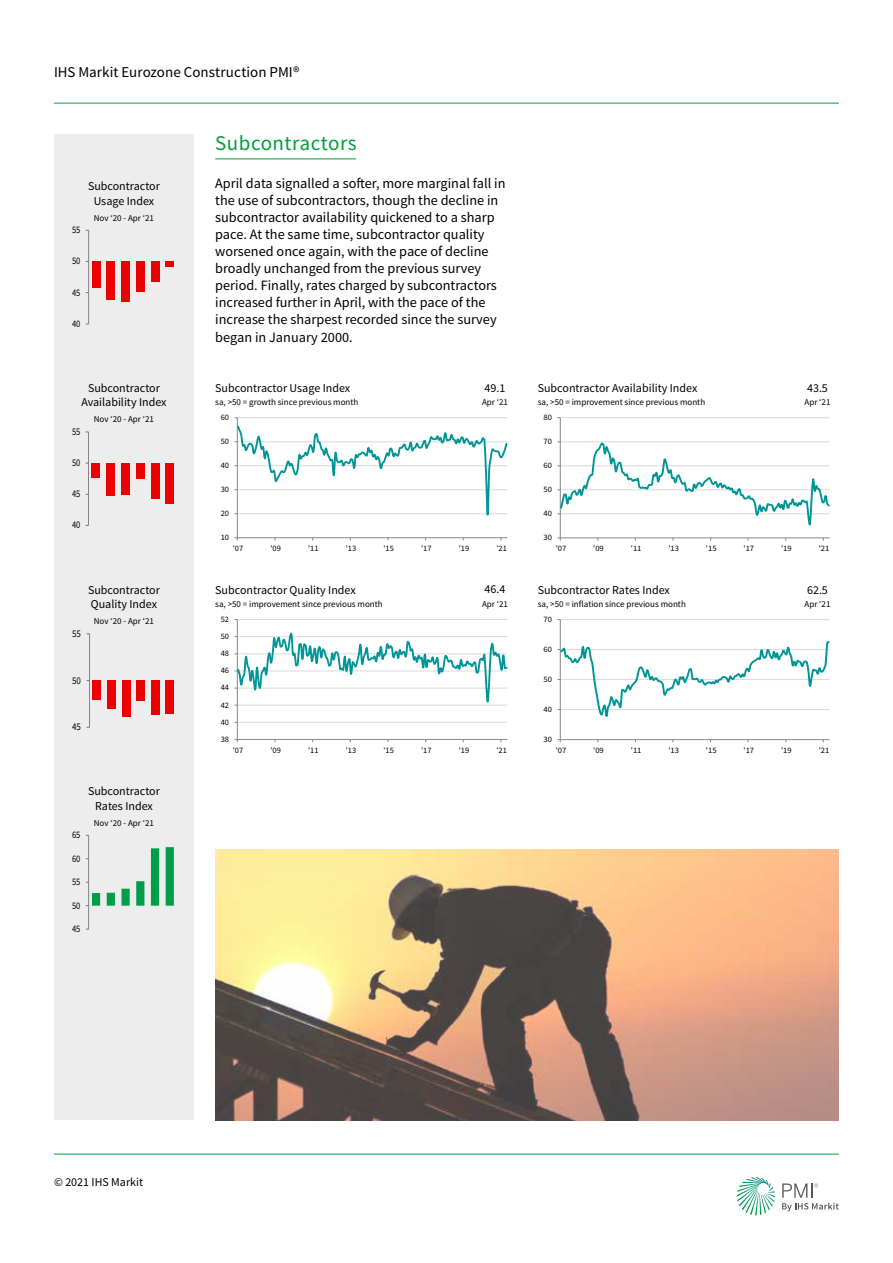
<style>
.page{position:relative;width:893px;height:1263px;background:#fff}
.page>*{position:absolute;margin:0;border:0;box-sizing:border-box;transform-origin:0 0}
.t1{font:21px "Source Sans Pro";letter-spacing:.025em;color:#009e3d}
.t2{font:15px "Source Sans Pro";letter-spacing:.005em;color:#000}
.t3{font:14.25px/17.1px "Source Sans Pro";color:#000}
.t4{font:12px/14.4px "Source Sans Pro";color:#000;text-align:center}
.t5{font:10.2px "Source Sans Pro";letter-spacing:.005em;color:#000;scale:.83 1}
.t6{font:10.2px "Source Sans Pro";letter-spacing:.005em;color:#000;scale:.88 1}
.t7{font:9.9px "Source Sans Pro";letter-spacing:.005em;color:#000;scale:.86 1}
.t8{font:9px "Source Sans Pro";color:#000}
.t9{font:8.25px "Source Sans Pro";letter-spacing:-.005em;color:#000}
.t10{font:8.25px "Source Sans Pro";letter-spacing:-.005em;color:#000;scale:1.04 1}
</style>
<div class="page">
<hr style="left:54px;top:103px;width:785px;height:1px;background:#009e3d">
<svg style="left:737px;top:1177px;width:38px;height:38px"></svg>
<svg style="left:782px;top:1183px;width:57px;height:28px"></svg>
<hr style="left:54px;top:1154px;width:785px;height:1px;background:#009e3d">
<hr style="left:215px;top:159px;width:141px;height:1px;background:#009e3d">
<img style="left:215px;top:850px;width:624px;height:270px">
<hr style="left:237px;top:722px;width:270px;height:1px;background:#d9d9d9">
<hr style="left:237px;top:619px;width:270px;height:1px;background:#d9d9d9">
<hr style="left:237px;top:619px;width:1px;height:120px;background:#868686">
<hr style="left:237px;top:739px;width:270px;height:1px;background:#868686">
<svg style="left:235px;top:632px;width:273px;height:74px"></svg>
<hr style="left:560px;top:417px;width:269px;height:1px;background:#d9d9d9">
<hr style="left:560px;top:418px;width:1px;height:120px;background:#868686">
<hr style="left:560px;top:537px;width:269px;height:1px;background:#868686">
<svg style="left:557px;top:441px;width:273px;height:86px"></svg>
<hr style="left:237px;top:417px;width:270px;height:1px;background:#d9d9d9">
<hr style="left:237px;top:418px;width:1px;height:120px;background:#868686">
<hr style="left:237px;top:537px;width:270px;height:1px;background:#868686">
<svg style="left:235px;top:424px;width:273px;height:91px"></svg>
<hr style="left:560px;top:619px;width:269px;height:1px;background:#d9d9d9">
<hr style="left:560px;top:620px;width:1px;height:120px;background:#868686">
<hr style="left:560px;top:739px;width:269px;height:1px;background:#868686">
<svg style="left:557px;top:640px;width:273px;height:79px"></svg>
<div style="left:54px;top:134px;width:140px;height:986px;background:#ededed"></div>
<div style="left:92px;top:261px;width:8px;height:27px;background:#ed0000"></div>
<div style="left:107px;top:261px;width:8px;height:39px;background:#ed0000"></div>
<div style="left:121px;top:261px;width:9px;height:41px;background:#ed0000"></div>
<div style="left:136px;top:261px;width:8px;height:31px;background:#ed0000"></div>
<div style="left:151px;top:261px;width:8px;height:21px;background:#ed0000"></div>
<div style="left:166px;top:261px;width:8px;height:6px;background:#ed0000"></div>
<hr style="left:88px;top:230px;width:1px;height:94px;background:#868686">
<div style="left:92px;top:463px;width:8px;height:15px;background:#ed0000"></div>
<div style="left:107px;top:463px;width:8px;height:32px;background:#ed0000"></div>
<div style="left:121px;top:463px;width:9px;height:31px;background:#ed0000"></div>
<div style="left:136px;top:463px;width:8px;height:16px;background:#ed0000"></div>
<div style="left:151px;top:463px;width:8px;height:35px;background:#ed0000"></div>
<div style="left:166px;top:463px;width:8px;height:41px;background:#ed0000"></div>
<hr style="left:88px;top:432px;width:1px;height:93px;background:#868686">
<div style="left:93px;top:680px;width:8px;height:20px;background:#ed0000"></div>
<div style="left:107px;top:680px;width:9px;height:29px;background:#ed0000"></div>
<div style="left:122px;top:680px;width:8px;height:36px;background:#ed0000"></div>
<div style="left:137px;top:680px;width:8px;height:21px;background:#ed0000"></div>
<div style="left:151px;top:680px;width:8px;height:35px;background:#ed0000"></div>
<div style="left:166px;top:680px;width:8px;height:34px;background:#ed0000"></div>
<hr style="left:89px;top:634px;width:1px;height:93px;background:#868686">
<hr style="left:88px;top:835px;width:1px;height:94px;background:#868686">
<svg style="left:86px;top:847px;width:88px;height:59px"></svg>
<p class="t2" style="left:54px;top:63px;width:247px">IHS Markit Eurozone Construction PMI®</p>
<p class="t4" style="left:88px;top:179px;width:73px">Subcontractor<br>Usage Index</p>
<p class="t7" style="left:72px;top:224px;width:11px">55</p>
<p class="t7" style="left:72px;top:255px;width:11px">50</p>
<p class="t7" style="left:72px;top:286px;width:11px">45</p>
<p class="t7" style="left:72px;top:317px;width:11px">40</p>
<p class="t8" style="left:94px;top:212px;width:62px">Nov ‘20 - Apr ‘21</p>
<p class="t4" style="left:81px;top:381px;width:87px">Subcontractor<br>Availability Index</p>
<p class="t5" style="left:72px;top:425px;width:12px">55</p>
<p class="t5" style="left:72px;top:456px;width:12px">50</p>
<p class="t5" style="left:72px;top:487px;width:12px">45</p>
<p class="t5" style="left:72px;top:519px;width:12px">40</p>
<p class="t8" style="left:94px;top:414px;width:62px">Nov ‘20 - Apr ‘21</p>
<p class="t4" style="left:88px;top:583px;width:73px;text-align:left">Subcontractor<br>Quality Index</p>
<p class="t8" style="left:94px;top:615px;width:62px">Nov ‘20 - Apr ‘21</p>
<p class="t6" style="left:72px;top:627px;width:12px">55</p>
<p class="t6" style="left:72px;top:674px;width:12px">50</p>
<p class="t6" style="left:72px;top:720px;width:12px">45</p>
<p class="t7" style="left:72px;top:829px;width:11px">65</p>
<p class="t7" style="left:72px;top:852px;width:11px">60</p>
<p class="t7" style="left:72px;top:876px;width:11px">55</p>
<p class="t7" style="left:72px;top:899px;width:11px">50</p>
<p class="t7" style="left:72px;top:922px;width:11px">45</p>
<p class="t4" style="left:88px;top:784px;width:73px">Subcontractor<br>Rates Index</p>
<p class="t8" style="left:94px;top:817px;width:62px">Nov ‘20 - Apr ‘21</p>
<h1 class="t1" style="left:215px;top:130px;width:143px">Subcontractors</h1>
<p class="t3" style="left:215px;top:175px;width:292px">April data signalled a softer, more marginal fall in the use of subcontractors, though the decline in subcontractor availability quickened to a sharp pace. At the same time, subcontractor quality worsened once again, with the pace of decline broadly unchanged from the previous survey period. Finally, rates charged by subcontractors increased further in April, with the pace of the increase the sharpest recorded since the survey began in January 2000.</p>
<p class="t4" style="left:215px;top:381px;width:136px">Subcontractor Usage Index</p>
<p class="t8" style="left:215px;top:397px;width:145px">sa, &gt;50 = growth since previous month</p>
<p class="t4" style="left:538px;top:381px;width:161px">Subcontractor Availability Index</p>
<p class="t8" style="left:538px;top:397px;width:169px">sa, &gt;50 = improvement since previous month</p>
<p class="t4" style="left:485px;top:381px;width:22px">49.1</p>
<p class="t4" style="left:807px;top:381px;width:22px">43.5</p>
<p class="t8" style="left:482px;top:397px;width:27px">Apr ‘21</p>
<p class="t8" style="left:804px;top:397px;width:27px">Apr ‘21</p>
<p class="t9" style="left:221px;top:412px;width:10px">60</p>
<p class="t10" style="left:543px;top:412px;width:10px">80</p>
<p class="t9" style="left:221px;top:436px;width:10px">50</p>
<p class="t10" style="left:543px;top:436px;width:10px">70</p>
<p class="t9" style="left:221px;top:460px;width:10px">40</p>
<p class="t10" style="left:543px;top:460px;width:10px">60</p>
<p class="t9" style="left:221px;top:484px;width:10px">30</p>
<p class="t10" style="left:543px;top:484px;width:10px">50</p>
<p class="t9" style="left:221px;top:508px;width:10px">20</p>
<p class="t10" style="left:543px;top:508px;width:10px">40</p>
<p class="t9" style="left:221px;top:532px;width:10px">10</p>
<p class="t10" style="left:543px;top:532px;width:10px">30</p>
<p class="t9" style="left:233px;top:543px;width:12px">'07</p>
<p class="t9" style="left:270px;top:543px;width:12px">'09</p>
<p class="t9" style="left:308px;top:543px;width:12px">'11</p>
<p class="t9" style="left:346px;top:543px;width:12px">'13</p>
<p class="t9" style="left:383px;top:543px;width:12px">'15</p>
<p class="t9" style="left:421px;top:543px;width:12px">'17</p>
<p class="t9" style="left:459px;top:543px;width:12px">'19</p>
<p class="t9" style="left:496px;top:543px;width:12px">'21</p>
<p class="t4" style="left:215px;top:583px;width:142px">Subcontractor Quality Index</p>
<p class="t8" style="left:215px;top:598px;width:169px">sa, &gt;50 = improvement since previous month</p>
<p class="t9" style="left:221px;top:614px;width:10px">52</p>
<p class="t9" style="left:221px;top:631px;width:10px">50</p>
<p class="t9" style="left:221px;top:648px;width:10px">48</p>
<p class="t9" style="left:221px;top:665px;width:10px">46</p>
<p class="t9" style="left:221px;top:683px;width:10px">44</p>
<p class="t9" style="left:221px;top:700px;width:10px">42</p>
<p class="t9" style="left:221px;top:717px;width:10px">40</p>
<p class="t9" style="left:221px;top:734px;width:10px">38</p>
<p class="t4" style="left:485px;top:582px;width:22px">46.4</p>
<p class="t8" style="left:482px;top:598px;width:27px">Apr ‘21</p>
<p class="t9" style="left:233px;top:745px;width:12px">'07</p>
<p class="t9" style="left:270px;top:745px;width:12px">'09</p>
<p class="t9" style="left:308px;top:745px;width:12px">'11</p>
<p class="t9" style="left:346px;top:745px;width:12px">'13</p>
<p class="t9" style="left:383px;top:745px;width:12px">'15</p>
<p class="t9" style="left:421px;top:745px;width:12px">'17</p>
<p class="t9" style="left:459px;top:745px;width:12px">'19</p>
<p class="t9" style="left:496px;top:745px;width:12px">'21</p>
<p class="t10" style="left:556px;top:543px;width:12px">'07</p>
<p class="t10" style="left:593px;top:543px;width:12px">'09</p>
<p class="t10" style="left:631px;top:543px;width:12px">'11</p>
<p class="t10" style="left:668px;top:543px;width:12px">'13</p>
<p class="t10" style="left:706px;top:543px;width:12px">'15</p>
<p class="t10" style="left:743px;top:543px;width:12px">'17</p>
<p class="t10" style="left:781px;top:543px;width:12px">'19</p>
<p class="t10" style="left:819px;top:543px;width:12px">'21</p>
<p class="t4" style="left:538px;top:583px;width:134px">Subcontractor Rates Index</p>
<p class="t8" style="left:538px;top:598px;width:150px">sa, &gt;50 = inflation since previous month</p>
<p class="t8" style="left:804px;top:598px;width:27px">Apr ‘21</p>
<p class="t4" style="left:807px;top:583px;width:22px">62.5</p>
<p class="t10" style="left:543px;top:614px;width:10px">70</p>
<p class="t10" style="left:543px;top:644px;width:10px">60</p>
<p class="t10" style="left:543px;top:674px;width:10px">50</p>
<p class="t10" style="left:543px;top:704px;width:10px">40</p>
<p class="t10" style="left:543px;top:734px;width:10px">30</p>
<p class="t10" style="left:556px;top:745px;width:12px">'07</p>
<p class="t10" style="left:593px;top:745px;width:12px">'09</p>
<p class="t10" style="left:631px;top:745px;width:12px">'11</p>
<p class="t10" style="left:668px;top:745px;width:12px">'13</p>
<p class="t10" style="left:706px;top:745px;width:12px">'15</p>
<p class="t10" style="left:743px;top:745px;width:12px">'17</p>
<p class="t10" style="left:781px;top:745px;width:12px">'19</p>
<p class="t10" style="left:819px;top:745px;width:12px">'21</p>
<p class="t4" style="left:54px;top:1175px;width:91px">© 2021 IHS Markit</p>
</div>
